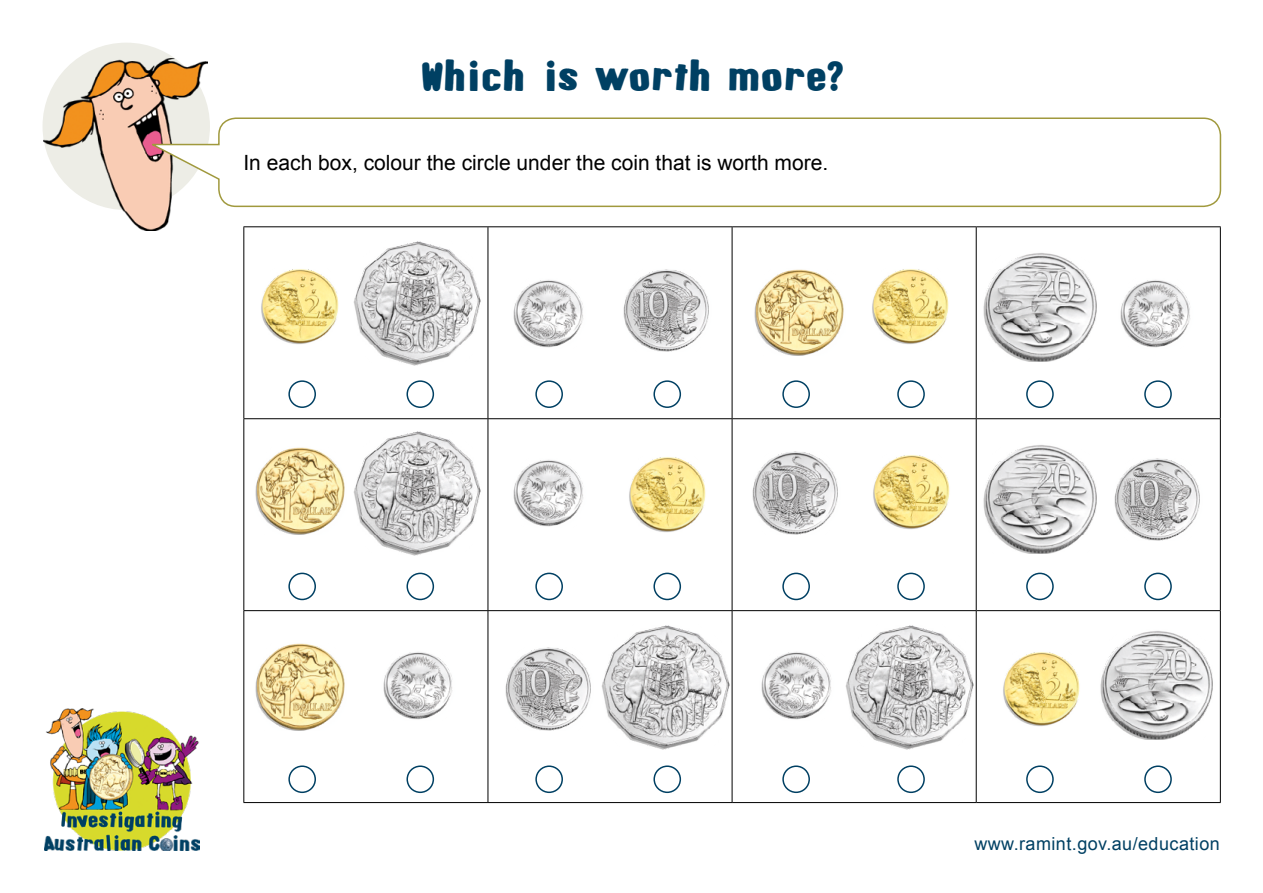
<style>
.page{position:relative;width:1263px;height:893px;background:#fff}
.page>*{position:absolute;margin:0;border:0;box-sizing:border-box;transform-origin:0 0}
.Sheet_Heading{font:39px "Alpha Fridge Magnets";letter-spacing:.055em;color:#004063}
.Bubble_Text{font:21px "Arial";color:#000}
.t1{font:18px "Arial";letter-spacing:.025em;color:#004063}
</style>
<div class="page">
<img style="left:44px;top:709px;width:156px;height:141px">
<div style="left:43px;top:43px;width:167px;height:167px;background:#edede6;border-radius:50%"></div>
<img style="left:43px;top:59px;width:164px;height:171px">
<svg style="left:146px;top:117px;width:1076px;height:91px"></svg>
<hr style="left:243px;top:226px;width:245px;height:1px;background:#000">
<hr style="left:243px;top:227px;width:1px;height:191px;background:#000">
<hr style="left:488px;top:226px;width:244px;height:1px;background:#000">
<hr style="left:488px;top:227px;width:1px;height:191px;background:#000">
<hr style="left:732px;top:226px;width:244px;height:1px;background:#000">
<hr style="left:732px;top:227px;width:1px;height:191px;background:#000">
<hr style="left:976px;top:226px;width:245px;height:1px;background:#000">
<hr style="left:976px;top:227px;width:1px;height:191px;background:#000">
<hr style="left:1220px;top:227px;width:1px;height:191px;background:#000">
<hr style="left:243px;top:418px;width:245px;height:1px;background:#000">
<hr style="left:243px;top:419px;width:1px;height:191px;background:#000">
<hr style="left:488px;top:418px;width:244px;height:1px;background:#000">
<hr style="left:488px;top:419px;width:1px;height:191px;background:#000">
<hr style="left:732px;top:418px;width:244px;height:1px;background:#000">
<hr style="left:732px;top:419px;width:1px;height:191px;background:#000">
<hr style="left:976px;top:418px;width:245px;height:1px;background:#000">
<hr style="left:976px;top:419px;width:1px;height:191px;background:#000">
<hr style="left:1220px;top:419px;width:1px;height:191px;background:#000">
<hr style="left:243px;top:610px;width:245px;height:1px;background:#000">
<hr style="left:243px;top:611px;width:1px;height:191px;background:#000">
<hr style="left:488px;top:610px;width:244px;height:1px;background:#000">
<hr style="left:488px;top:611px;width:1px;height:191px;background:#000">
<hr style="left:732px;top:610px;width:244px;height:1px;background:#000">
<hr style="left:732px;top:611px;width:1px;height:191px;background:#000">
<hr style="left:976px;top:610px;width:245px;height:1px;background:#000">
<hr style="left:976px;top:611px;width:1px;height:191px;background:#000">
<hr style="left:1220px;top:611px;width:1px;height:191px;background:#000">
<hr style="left:243px;top:802px;width:245px;height:1px;background:#000">
<hr style="left:488px;top:802px;width:244px;height:1px;background:#000">
<hr style="left:732px;top:802px;width:244px;height:1px;background:#000">
<hr style="left:976px;top:802px;width:245px;height:1px;background:#000">
<div style="left:288px;top:380px;width:28px;height:28px;border:2px solid #004063;border-radius:50%"></div>
<div style="left:406px;top:380px;width:28px;height:28px;border:2px solid #004063;border-radius:50%"></div>
<div style="left:535px;top:380px;width:28px;height:28px;border:2px solid #004063;border-radius:50%"></div>
<div style="left:653px;top:380px;width:28px;height:28px;border:2px solid #004063;border-radius:50%"></div>
<div style="left:782px;top:380px;width:28px;height:28px;border:2px solid #004063;border-radius:50%"></div>
<div style="left:897px;top:380px;width:28px;height:28px;border:2px solid #004063;border-radius:50%"></div>
<div style="left:1026px;top:380px;width:28px;height:28px;border:2px solid #004063;border-radius:50%"></div>
<div style="left:1144px;top:380px;width:28px;height:28px;border:2px solid #004063;border-radius:50%"></div>
<div style="left:288px;top:573px;width:28px;height:27px;border:2px solid #004063;border-radius:50%"></div>
<div style="left:406px;top:573px;width:28px;height:27px;border:2px solid #004063;border-radius:50%"></div>
<div style="left:535px;top:573px;width:28px;height:27px;border:2px solid #004063;border-radius:50%"></div>
<div style="left:653px;top:573px;width:28px;height:27px;border:2px solid #004063;border-radius:50%"></div>
<div style="left:782px;top:573px;width:28px;height:27px;border:2px solid #004063;border-radius:50%"></div>
<div style="left:897px;top:573px;width:28px;height:27px;border:2px solid #004063;border-radius:50%"></div>
<div style="left:1026px;top:573px;width:28px;height:27px;border:2px solid #004063;border-radius:50%"></div>
<div style="left:1144px;top:573px;width:28px;height:27px;border:2px solid #004063;border-radius:50%"></div>
<div style="left:288px;top:765px;width:28px;height:28px;border:2px solid #004063;border-radius:50%"></div>
<div style="left:406px;top:765px;width:28px;height:28px;border:2px solid #004063;border-radius:50%"></div>
<div style="left:535px;top:765px;width:28px;height:28px;border:2px solid #004063;border-radius:50%"></div>
<div style="left:653px;top:765px;width:28px;height:28px;border:2px solid #004063;border-radius:50%"></div>
<div style="left:782px;top:765px;width:28px;height:28px;border:2px solid #004063;border-radius:50%"></div>
<div style="left:897px;top:765px;width:28px;height:28px;border:2px solid #004063;border-radius:50%"></div>
<div style="left:1026px;top:765px;width:28px;height:28px;border:2px solid #004063;border-radius:50%"></div>
<div style="left:1144px;top:765px;width:28px;height:28px;border:2px solid #004063;border-radius:50%"></div>
<img style="left:261px;top:269px;width:78px;height:75px">
<img style="left:353px;top:241px;width:128px;height:124px">
<img style="left:513px;top:280px;width:70px;height:68px">
<img style="left:623px;top:269px;width:86px;height:83px">
<img style="left:754px;top:269px;width:90px;height:87px">
<img style="left:872px;top:269px;width:77px;height:75px">
<img style="left:983px;top:253px;width:114px;height:109px">
<img style="left:1120px;top:280px;width:70px;height:68px">
<img style="left:255px;top:447px;width:90px;height:87px">
<img style="left:353px;top:431px;width:128px;height:124px">
<img style="left:513px;top:460px;width:70px;height:67px">
<img style="left:629px;top:457px;width:77px;height:75px">
<img style="left:752px;top:451px;width:86px;height:83px">
<img style="left:873px;top:455px;width:77px;height:74px">
<img style="left:983px;top:445px;width:114px;height:108px">
<img style="left:1114px;top:458px;width:86px;height:83px">
<img style="left:255px;top:643px;width:90px;height:88px">
<img style="left:383px;top:652px;width:70px;height:68px">
<img style="left:505px;top:647px;width:86px;height:83px">
<img style="left:602px;top:625px;width:128px;height:124px">
<img style="left:761px;top:652px;width:70px;height:68px">
<img style="left:846px;top:625px;width:128px;height:124px">
<img style="left:1003px;top:652px;width:77px;height:74px">
<img style="left:1100px;top:631px;width:113px;height:109px">
<h1 class="Sheet_Heading" style="left:423px;top:49px;width:420px">Which is worth more?</h1>
<p class="Bubble_Text" style="left:243px;top:149px;width:586px">In each box, colour the circle under the coin that is worth more.</p>
<p class="t1" style="left:974px;top:832px;width:247px">www.ramint.gov.au/education</p>
</div>
